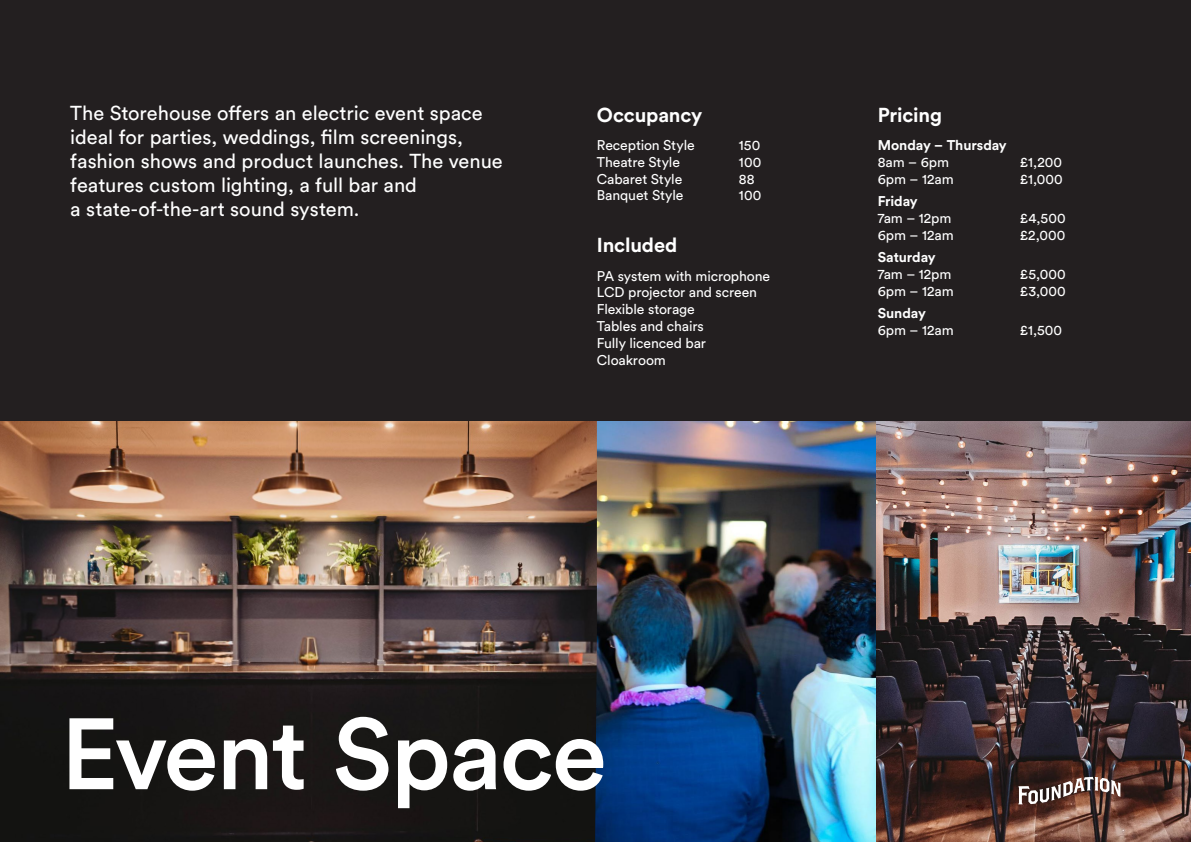
<style>
.page{position:relative;width:1191px;height:842px;background:#fff}
.page>*{position:absolute;margin:0;border:0;box-sizing:border-box;transform-origin:0 0}
.t1{font:500 100px "Circular Std";letter-spacing:-.02em;color:#fff}
.t2{font:20px/24px "Circular Std";color:#fff}
.t3{font:700 20px "Circular Std";letter-spacing:-.01em;color:#fff}
.t4{font:14px/16.8px "Circular Std";letter-spacing:-.005em;color:#fff}
.t5{font:700 14px/16.8px "Circular Std";letter-spacing:-.01em;color:#fff}
.s1{font-weight:400}
.s2{font-weight:700}
</style>
<div class="page">
<div style="left:0;top:0;width:1191px;height:422px;background:#231f20"></div>
<img style="left:597px;top:421px;width:594px;height:421px">
<img style="left:0;top:421px;width:597px;height:421px">
<svg style="left:1018px;top:777px;width:102px;height:27px"></svg>
<p class="t2" style="left:70px;top:101px;width:434px">The Storehouse offers an electric event space ideal for parties, weddings, film screenings, fashion shows and product launches. The venue features custom lighting, a full bar and<br>a state-of-the-art sound system.</p>
<p class="t3" style="left:597px;top:102px;width:107px">Occupancy</p>
<p class="t4" style="left:597px;top:136px;width:99px">Reception Style</p>
<p class="t4" style="left:739px;top:136px;width:23px">150</p>
<p class="t4" style="left:597px;top:153px;width:84px">Theatre Style</p>
<p class="t4" style="left:739px;top:153px;width:24px">100</p>
<p class="t4" style="left:597px;top:170px;width:87px">Cabaret Style</p>
<p class="t4" style="left:739px;top:170px;width:17px">88</p>
<p class="t4" style="left:597px;top:187px;width:88px">Banquet Style</p>
<p class="t4" style="left:739px;top:187px;width:24px">100</p>
<p class="t3" style="left:597px;top:233px;width:82px">Included</p>
<p class="t4" style="left:597px;top:267px;width:175px">PA system with microphone<br>LCD projector and screen<br>Flexible storage<br>Tables and chairs<br>Fully licenced bar<br>Cloakroom</p>
<p class="t3" style="left:877px;top:102px;width:66px">Pricing</p>
<p class="t5" style="left:877px;top:136px;width:130px">Monday – Thursday<br><span class="s1">8am – 6pm</span></p>
<p class="t4" style="left:1019px;top:153px;width:44px">£1,200</p>
<p class="t4" style="left:877px;top:170px;width:77px">6pm – 12am</p>
<p class="t4" style="left:1019px;top:170px;width:44px">£1,000</p>
<p class="t4" style="left:877px;top:192px;width:75px"><span class="s2">Friday<br></span>7am – 12pm</p>
<p class="t4" style="left:1019px;top:209px;width:47px">£4,500</p>
<p class="t4" style="left:877px;top:226px;width:77px">6pm – 12am</p>
<p class="t4" style="left:1019px;top:226px;width:47px">£2,000</p>
<p class="t5" style="left:877px;top:248px;width:75px">Saturday<br><span class="s1">7am – 12pm</span></p>
<p class="t4" style="left:1019px;top:265px;width:47px">£5,000</p>
<p class="t4" style="left:877px;top:282px;width:77px">6pm – 12am</p>
<p class="t4" style="left:1019px;top:282px;width:47px">£3,000</p>
<p class="t4" style="left:877px;top:305px;width:77px"><span class="s2">Sunday<br></span>6pm – 12am</p>
<p class="t4" style="left:1019px;top:321px;width:44px">£1,500</p>
<p class="t1" style="left:61px;top:691px;width:547px">Event Space</p>
</div>
